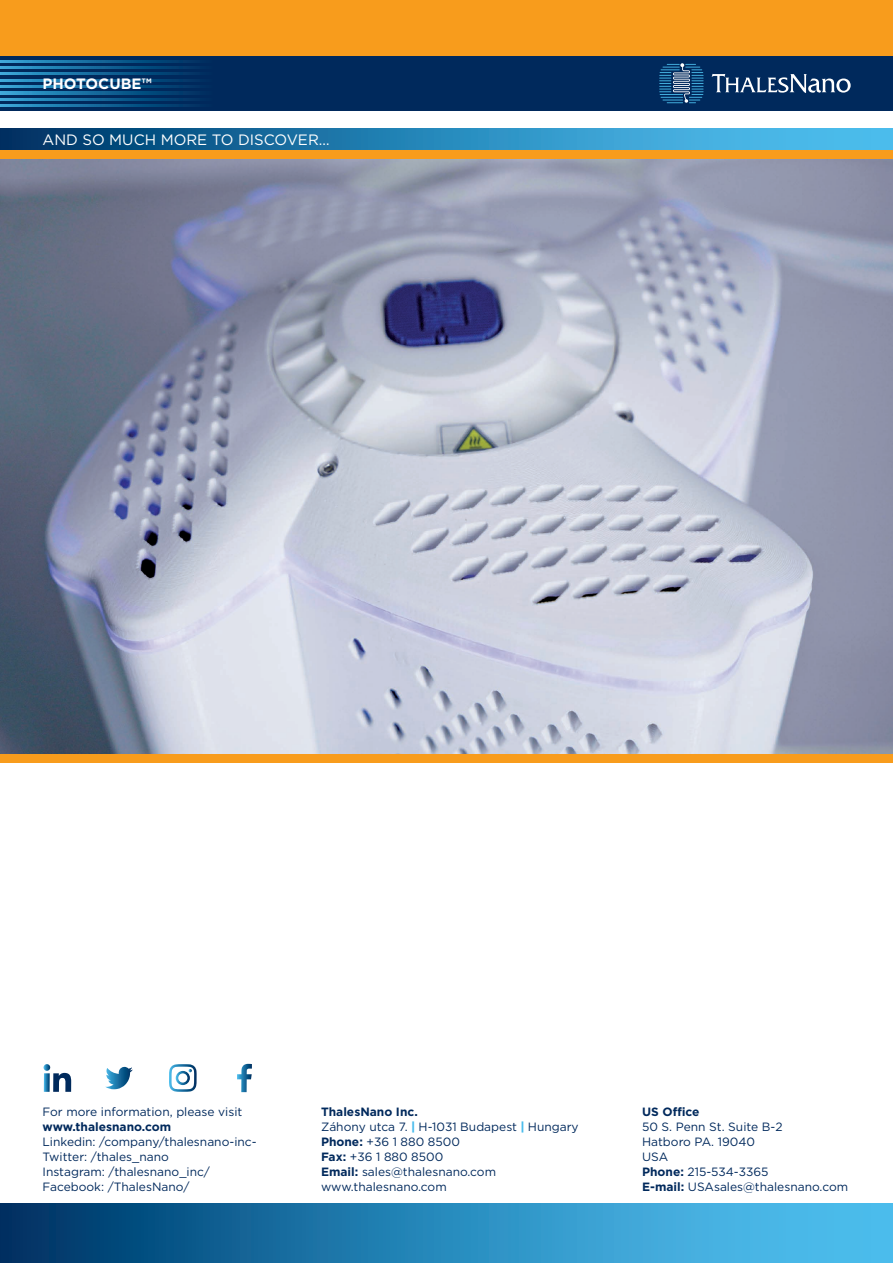
<style>
.page{position:relative;width:893px;height:1263px;background:#fff}
.page>*{position:absolute;margin:0;border:0;box-sizing:border-box;transform-origin:0 0}
.t1{font:15px "Gotham";color:#fff}
.t2{font:700 15px "Gotham";color:#fff}
.t3{font:12px/15px "Gotham";color:#00295c}
.t4{font:700 12px "Gotham";color:#00295c}
.s1{font-weight:700}
.s2{font-weight:900;color:#4bbcec}
</style>
<div class="page">
<div style="left:0;top:0;width:893px;height:81px;background:#f89c1c"></div>
<svg style="left:0;top:1203px;width:893px;height:60px;background:#2783b5"></svg>
<img style="left:0;top:158px;width:893px;height:596px">
<div style="left:0;top:56px;width:893px;height:55px;background:#00295c"></div>
<svg style="left:0;top:60px;width:195px;height:2px"></svg>
<svg style="left:0;top:66px;width:195px;height:3px"></svg>
<svg style="left:0;top:73px;width:195px;height:2px"></svg>
<svg style="left:0;top:79px;width:195px;height:2px"></svg>
<svg style="left:0;top:86px;width:195px;height:2px"></svg>
<svg style="left:0;top:92px;width:195px;height:2px"></svg>
<svg style="left:0;top:98px;width:195px;height:2px"></svg>
<svg style="left:0;top:105px;width:195px;height:2px"></svg>
<svg style="left:659px;top:63px;width:45px;height:40px"></svg>
<svg style="left:712px;top:74px;width:139px;height:19px"></svg>
<div style="left:0;top:150px;width:893px;height:8px;background:#f89c1c"></div>
<div style="left:0;top:754px;width:893px;height:8px;background:#f89c1c"></div>
<svg style="left:169px;top:1064px;width:28px;height:28px"></svg>
<svg style="left:237px;top:1064px;width:15px;height:28px"></svg>
<svg style="left:44px;top:1064px;width:27px;height:28px"></svg>
<svg style="left:105px;top:1067px;width:28px;height:22px"></svg>
<svg style="left:0;top:129px;width:893px;height:21px;background:#2783b5"></svg>
<p class="t2" style="left:43px;top:74px;width:111px">PHOTOCUBE™</p>
<p class="t1" style="left:43px;top:130px;width:289px">AND SO MUCH MORE TO DISCOVER…</p>
<p class="t3" style="left:43px;top:1104px;width:201px">For more information, please visit</p>
<p class="t4" style="left:43px;top:1118px;width:130px">www.thalesnano.com</p>
<p class="t3" style="left:43px;top:1134px;width:216px">Linkedin: /company/thalesnano-inc-<br>Twitter: /thales_nano<br>Instagram: /thalesnano_inc/<br>Facebook: /ThalesNano/</p>
<p class="t3" style="left:321px;top:1104px;width:259px"><span class="s1">ThalesNano Inc.<br></span>Záhony utca 7. <span class="s2">|</span> H-1031 Budapest <span class="s2">|</span> Hungary<br><span class="s1">Phone:</span> +36 1 880 8500<br><span class="s1">Fax:</span> +36 1 880 8500<br><span class="s1">Email:</span> sales@thalesnano.com www.thalesnano.com</p>
<p class="t4" style="left:642px;top:1103px;width:59px">US Office</p>
<p class="t3" style="left:642px;top:1119px;width:208px">50 S. Penn St. Suite B-2<br>Hatboro PA. 19040<br>USA<br><span class="s1">Phone:</span> 215-534-3365<br><span class="s1">E-mail:</span> USAsales@thalesnano.com</p>
</div>
